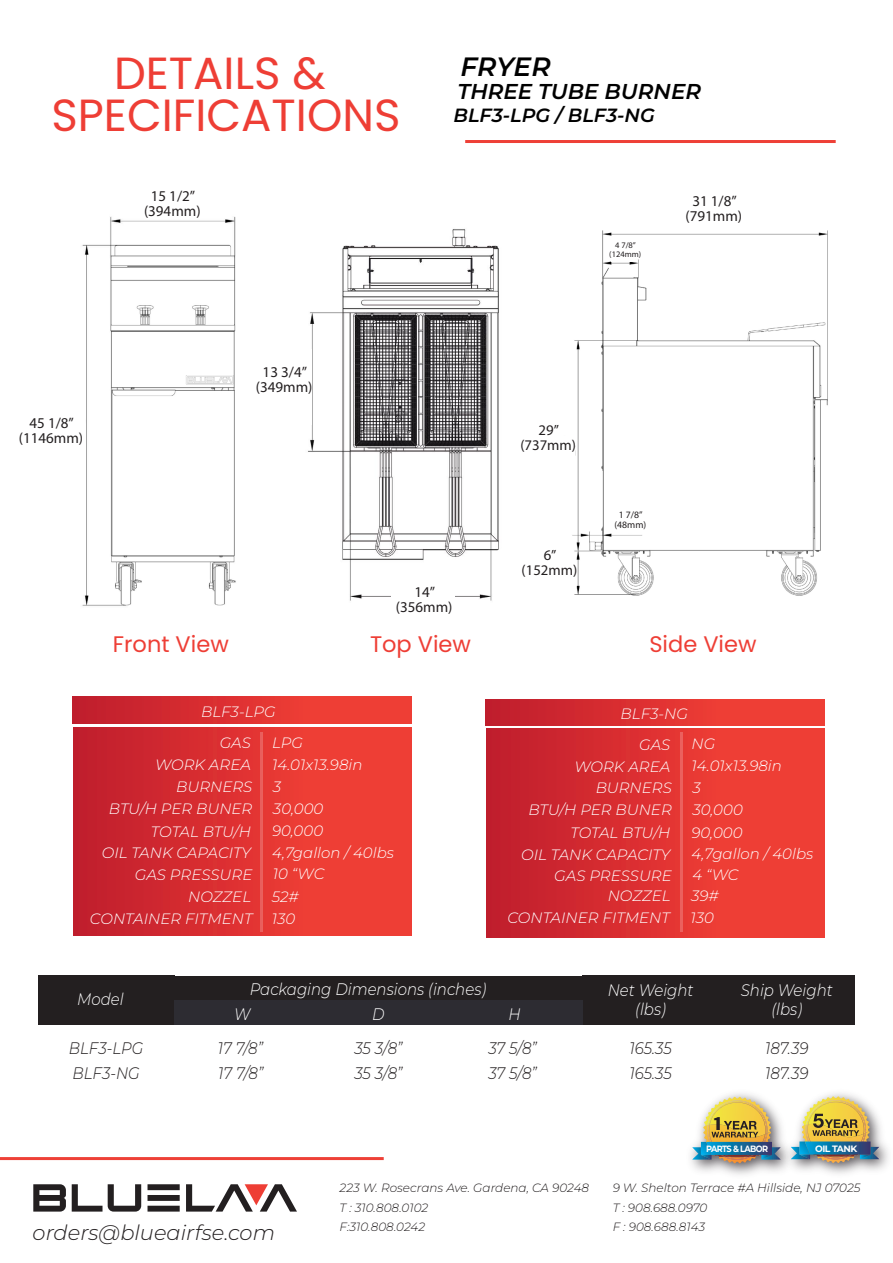
<style>
.page{position:relative;width:893px;height:1263px;background:#fff}
.page>*{position:absolute;margin:0;border:0;box-sizing:border-box;transform-origin:0 0}
.t1{font:45px/42px "Poppins";color:#ee3e35;text-align:center}
.t2{font:italic 100 26.55px "Montserrat";letter-spacing:-.005em;color:#000}
.t3{font:22.5px "Poppins";color:#ee3e35}
.t4{font:italic 100 21.45px "Montserrat";color:#000}
.t5{font:italic 100 21px "Montserrat";color:#231f20}
.t6{font:italic 100 19.05px "Montserrat";color:#000}
.t7{font:italic 100 16.65px "Montserrat";color:#231f20;scale:.9 1}
.t8{font:italic 100 16.65px/19.5px "Montserrat";color:#fff;text-align:center;scale:.9 1}
.t9{font:italic 100 15px/31px "Montserrat";color:#fff;text-align:center}
.t10{font:15px/15px "Myriad Pro";color:#231f20;text-align:center}
.t11{font:14.7px/14.7px "Myriad Pro";color:#231f20;text-align:center}
.t12{font:italic 100 12px/19.5px "Montserrat";color:#231f20}
.t13{font:9.75px/9.8px "Myriad Pro";color:#231f20;text-align:center}
.t14{font:700 9.15px "Montserrat";letter-spacing:-.07em;color:#fff;scale:.9 1}
.t15{font:700 9.15px "Montserrat";letter-spacing:-.07em;color:#fff}
.t16{font:8.4px/8.4px "Myriad Pro";color:#231f20;text-align:center}
</style>
<div class="page">
<div style="left:38px;top:976px;width:136px;height:49px;background:#231f20"></div>
<div style="left:174px;top:976px;width:409px;height:24px;background:#231f20"></div>
<div style="left:583px;top:976px;width:136px;height:49px;background:#231f20"></div>
<div style="left:719px;top:976px;width:136px;height:49px;background:#231f20"></div>
<div style="left:174px;top:1000px;width:136px;height:25px;background:#2d2c32"></div>
<div style="left:310px;top:1000px;width:136px;height:25px;background:#2d2c32"></div>
<div style="left:446px;top:1000px;width:137px;height:25px;background:#2d2c32"></div>
<img style="left:308px;top:229px;width:191px;height:372px">
<div style="left:73px;top:727px;width:339px;height:208px;background:linear-gradient(to right,#c21f2d,#f84537)"></div>
<div style="left:73px;top:697px;width:339px;height:26px;background:linear-gradient(to right,#c31f2d,#f84537)"></div>
<hr style="left:260px;top:732px;width:3px;height:199px;background:#fff">
<div style="left:486px;top:729px;width:339px;height:208px;background:linear-gradient(to right,#c21f2d,#f84537)"></div>
<div style="left:486px;top:699px;width:339px;height:26px;background:linear-gradient(to right,#c31f2d,#f84537)"></div>
<hr style="left:680px;top:733px;width:3px;height:199px;background:#fff">
<svg style="left:33px;top:1184px;width:264px;height:27px"></svg>
<hr style="left:0;top:1157px;width:384px;height:3px;background:#ee4037">
<hr style="left:465px;top:140px;width:371px;height:3px;background:#ee4037">
<img style="left:572px;top:230px;width:256px;height:366px">
<img style="left:82px;top:216px;width:154px;height:390px">
<img style="left:800px;top:1093px;width:88px;height:81px">
<img style="left:800px;top:1096px;width:79px;height:67px">
<img style="left:691px;top:1093px;width:109px;height:82px">
<div style="left:54px;top:391px;width:31px;height:76px;background:#fff"></div>
<div style="left:153px;top:190px;width:36px;height:28px;background:#fff"></div>
<div style="left:280px;top:350px;width:31px;height:75px;background:#fff"></div>
<div style="left:391px;top:582px;width:64px;height:36px;background:#fff"></div>
<div style="left:695px;top:153px;width:38px;height:79px;background:#fff"></div>
<div style="left:611px;top:239px;width:21px;height:22px;background:#fff"></div>
<div style="left:551px;top:435px;width:25px;height:27px;background:#fff"></div>
<div style="left:552px;top:560px;width:25px;height:27px;background:#fff"></div>
<div style="left:618px;top:506px;width:25px;height:27px;background:#fff"></div>
<img style="left:0;top:1157px;width:11px;height:4px">
<img style="left:692px;top:1097px;width:89px;height:66px">
<h1 class="t1" style="left:51px;top:52px;width:351px">DETAILS &amp;<br>SPECIFICATIONS</h1>
<h2 class="t2" style="left:460px;top:49px;width:92px">FRYER</h2>
<h3 class="t4" style="left:457px;top:77px;width:245px">THREE TUBE BURNER</h3>
<p class="t6" style="left:454px;top:102px;width:203px">BLF3-LPG / BLF3-NG</p>
<p class="t10" style="left:144px;top:188px;width:58px">15 1/2” (394mm)</p>
<p class="t16" style="left:609px;top:241px;width:33px">4 7/8” (124mm)</p>
<p class="t10" style="left:686px;top:193px;width:58px">31 1/8” (791mm)</p>
<p class="t10" style="left:19px;top:416px;width:66px">45 1/8” (1146mm)</p>
<p class="t10" style="left:256px;top:364px;width:58px">13 3/4” (349mm)</p>
<p class="t11" style="left:520px;top:423px;width:57px">29” (737mm)</p>
<p class="t10" style="left:396px;top:584px;width:58px">14” (356mm)</p>
<p class="t11" style="left:522px;top:548px;width:57px">6” (152mm)</p>
<p class="t13" style="left:614px;top:510px;width:33px">1 7/8” (48mm)</p>
<h3 class="t3" style="left:113px;top:631px;width:117px">Front View</h3>
<h3 class="t3" style="left:370px;top:631px;width:102px">Top View</h3>
<h3 class="t3" style="left:649px;top:631px;width:109px">Side View</h3>
<p class="t9" style="left:201px;top:696px;width:76px">BLF3-LPG<br>GAS</p>
<p class="t9" style="left:272px;top:727px;width:33px">LPG</p>
<p class="t9" style="left:621px;top:697px;width:69px">BLF3-NG<br>GAS</p>
<p class="t9" style="left:691px;top:728px;width:25px">NG</p>
<p class="t9" style="left:155px;top:749px;width:97px">WORK AREA</p>
<p class="t9" style="left:272px;top:748px;width:92px">14.01x13.98in</p>
<p class="t9" style="left:574px;top:750px;width:97px">WORK AREA</p>
<p class="t9" style="left:691px;top:750px;width:92px">14.01x13.98in</p>
<p class="t9" style="left:176px;top:771px;width:78px">BURNERS</p>
<p class="t9" style="left:273px;top:770px;width:10px">3</p>
<p class="t9" style="left:109px;top:793px;width:145px">BTU/H PER BUNER</p>
<p class="t9" style="left:273px;top:792px;width:52px">30,000</p>
<p class="t9" style="left:151px;top:816px;width:101px">TOTAL BTU/H</p>
<p class="t9" style="left:272px;top:815px;width:53px">90,000</p>
<p class="t9" style="left:135px;top:858px;width:119px">GAS PRESSURE</p>
<p class="t9" style="left:273px;top:858px;width:53px">10 “WC</p>
<p class="t9" style="left:102px;top:837px;width:151px">OIL TANK CAPACITY</p>
<p class="t9" style="left:272px;top:837px;width:123px">4,7gallon / 40lbs</p>
<p class="t9" style="left:596px;top:772px;width:78px">BURNERS</p>
<p class="t9" style="left:692px;top:772px;width:10px">3</p>
<p class="t9" style="left:528px;top:794px;width:145px">BTU/H PER BUNER</p>
<p class="t9" style="left:692px;top:793px;width:52px">30,000</p>
<p class="t9" style="left:570px;top:817px;width:101px">TOTAL BTU/H</p>
<p class="t9" style="left:691px;top:816px;width:53px">90,000</p>
<p class="t9" style="left:554px;top:860px;width:119px">GAS PRESSURE</p>
<p class="t9" style="left:692px;top:859px;width:48px">4 “WC</p>
<p class="t9" style="left:521px;top:838px;width:151px">OIL TANK CAPACITY</p>
<p class="t9" style="left:691px;top:838px;width:123px">4,7gallon / 40lbs</p>
<p class="t9" style="left:188px;top:881px;width:64px">NOZZEL</p>
<p class="t9" style="left:272px;top:881px;width:29px">52#</p>
<p class="t9" style="left:608px;top:880px;width:64px">NOZZEL</p>
<p class="t9" style="left:691px;top:880px;width:29px">39#</p>
<p class="t9" style="left:90px;top:902px;width:164px">CONTAINER FITMENT</p>
<p class="t9" style="left:272px;top:902px;width:25px">130</p>
<p class="t9" style="left:507px;top:902px;width:164px">CONTAINER FITMENT</p>
<p class="t9" style="left:690px;top:902px;width:25px">130</p>
<p class="t8" style="left:250px;top:979px;width:264px">Packaging Dimensions (inches)</p>
<p class="t8" style="left:77px;top:988px;width:53px">Model</p>
<p class="t8" style="left:741px;top:980px;width:104px">Ship Weight (lbs)</p>
<p class="t8" style="left:608px;top:980px;width:97px">Net Weight (lbs)</p>
<p class="t8" style="left:234px;top:1004px;width:20px">W</p>
<p class="t8" style="left:372px;top:1004px;width:15px">D</p>
<p class="t8" style="left:508px;top:1004px;width:15px">H</p>
<p class="t7" style="left:69px;top:1037px;width:85px">BLF3-LPG</p>
<p class="t7" style="left:218px;top:1037px;width:52px">17 7/8”</p>
<p class="t7" style="left:354px;top:1037px;width:55px">35 3/8”</p>
<p class="t7" style="left:488px;top:1037px;width:55px">37 5/8”</p>
<p class="t7" style="left:629px;top:1037px;width:49px">165.35</p>
<p class="t7" style="left:765px;top:1037px;width:50px">187.39</p>
<p class="t7" style="left:72px;top:1062px;width:76px">BLF3-NG</p>
<p class="t7" style="left:218px;top:1062px;width:52px">17 7/8”</p>
<p class="t7" style="left:354px;top:1062px;width:55px">35 3/8”</p>
<p class="t7" style="left:488px;top:1062px;width:55px">37 5/8”</p>
<p class="t7" style="left:629px;top:1062px;width:49px">165.35</p>
<p class="t7" style="left:765px;top:1062px;width:50px">187.39</p>
<p class="t14" style="left:706px;top:1142px;width:71px">PARTS &amp; LABOR</p>
<p class="t15" style="left:815px;top:1142px;width:44px">OIL TANK</p>
<h3 class="t5" style="left:33px;top:1219px;width:244px">orders@blueairfse.com</h3>
<p class="t12" style="left:340px;top:1178px;width:251px">223 W. Rosecrans Ave. Gardena, CA 90248<br>T : 310.808.0102<br>F:310.808.0242</p>
<p class="t12" style="left:613px;top:1178px;width:249px">9 W. Shelton Terrace #A Hillside, NJ 07025<br>T : 908.688.0970<br>F : 908.688.8143</p>
</div>
